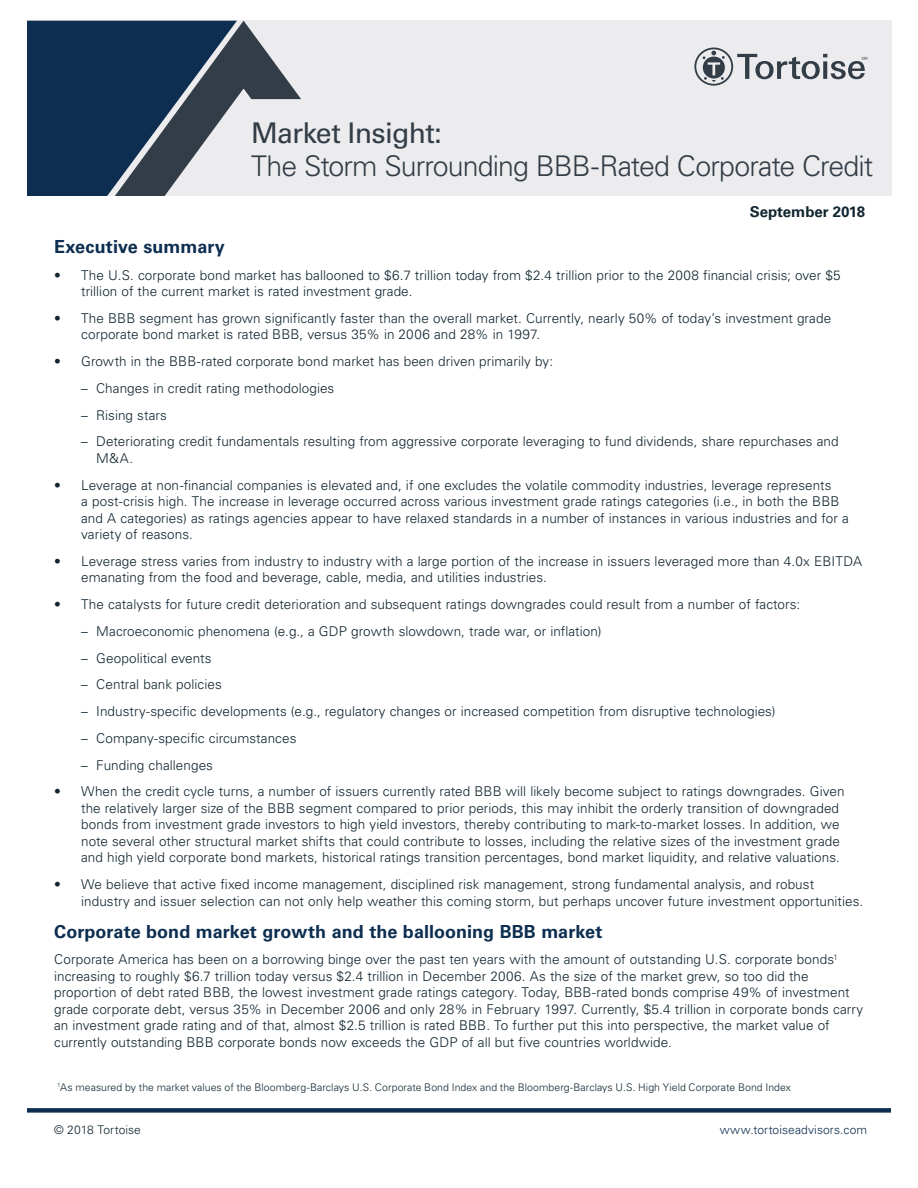
<style>
.page{position:relative;width:918px;height:1188px;background:#fff}
.page>*{position:absolute;margin:0;border:0;box-sizing:border-box;transform-origin:0 0}
.Fund_Tag{font:300 28.5px "Univers LT Std";letter-spacing:-.03em;color:#323d47}
.Fund_Tag-2{font:28.5px "Univers LT Std";letter-spacing:-.03em;color:#323d47}
.IntroText{font:700 18px "Univers LT Std";letter-spacing:.005em;color:#0d2e50}
.t1{font:700 15px "Univers LT Std";color:#112530}
.IntroText-2{font:300 13.5px/16.5px "Univers LT Std";letter-spacing:.005em;color:#112530}
.t2{font:300 12px "Univers LT Std";letter-spacing:.01em;color:#0d2e50}
.t3{font:300 12px "Univers LT Std";letter-spacing:.005em;color:#112530}
.t4{font:300 10.5px "Univers LT Std";letter-spacing:.005em;color:#112530}
</style>
<div class="page">
<div style="left:0;top:21px;width:891px;height:268px;background:#ececee"></div>
<svg style="left:27px;top:20px;width:503px;height:79px"></svg>
<svg style="left:27px;top:21px;width:210px;height:175px;background:#2f4862"></svg>
<div style="left:0;top:196px;width:918px;height:183px;background:#fff"></div>
<div style="left:27px;top:1108px;width:864px;height:5px;background:#0d2e50"></div>
<div style="left:0;top:0;width:27px;height:791px;background:#fff"></div>
<svg style="left:694px;top:48px;width:173px;height:38px"></svg>
<p class="Fund_Tag-2" style="left:251px;top:116px;width:193px">Market Insight:</p>
<p class="Fund_Tag" style="left:251px;top:148px;width:624px">The Storm Surrounding BBB-Rated Corporate Credit</p>
<p class="t1" style="left:750px;top:202px;width:117px">September 2018</p>
<p class="IntroText" style="left:54px;top:236px;width:172px">Executive summary</p>
<p class="IntroText-2" style="left:81px;top:267px;width:761px;text-indent:-27px">• The U.S. corporate bond market has ballooned to $6.7 trillion today from $2.4 trillion prior to the 2008 financial crisis; over $5 trillion of the current market is rated investment grade.</p>
<p class="IntroText-2" style="left:81px;top:310px;width:752px;text-indent:-27px">• The BBB segment has grown significantly faster than the overall market. Currently, nearly 50% of today’s investment grade corporate bond market is rated BBB, versus 35% in 2006 and 28% in 1997.</p>
<p class="IntroText-2" style="left:54px;top:353px;width:501px">• Growth in the BBB-rated corporate bond market has been driven primarily by:</p>
<p class="IntroText-2" style="left:81px;top:380px;width:255px">– Changes in credit rating methodologies</p>
<p class="IntroText-2" style="left:81px;top:407px;width:87px">– Rising stars</p>
<p class="IntroText-2" style="left:96px;top:433px;width:744px;text-indent:-15px">– Deteriorating credit fundamentals resulting from aggressive corporate leveraging to fund dividends, share repurchases and<br>M&amp;A.</p>
<p class="IntroText-2" style="left:81px;top:477px;width:769px;text-indent:-27px">• Leverage at non-financial companies is elevated and, if one excludes the volatile commodity industries, leverage represents<br>a post-crisis high. The increase in leverage occurred across various investment grade ratings categories (i.e., in both the BBB and A categories) as ratings agencies appear to have relaxed standards in a number of instances in various industries and for a variety of reasons.</p>
<p class="IntroText-2" style="left:81px;top:553px;width:782px;text-indent:-27px">• Leverage stress varies from industry to industry with a large portion of the increase in issuers leveraged more than 4.0x EBITDA emanating from the food and beverage, cable, media, and utilities industries.</p>
<p class="IntroText-2" style="left:54px;top:596px;width:747px">• The catalysts for future credit deterioration and subsequent ratings downgrades could result from a number of factors:</p>
<p class="IntroText-2" style="left:81px;top:623px;width:522px">– Macroeconomic phenomena (e.g., a GDP growth slowdown, trade war, or inflation)</p>
<p class="IntroText-2" style="left:81px;top:650px;width:132px">– Geopolitical events</p>
<p class="IntroText-2" style="left:81px;top:676px;width:142px">– Central bank policies</p>
<p class="IntroText-2" style="left:81px;top:703px;width:696px">– Industry-specific developments (e.g., regulatory changes or increased competition from disruptive technologies)</p>
<p class="IntroText-2" style="left:81px;top:730px;width:217px">– Company-specific circumstances</p>
<p class="IntroText-2" style="left:81px;top:757px;width:133px">– Funding challenges</p>
<p class="IntroText-2" style="left:81px;top:783px;width:765px;text-indent:-27px">• When the credit cycle turns, a number of issuers currently rated BBB will likely become subject to ratings downgrades. Given the relatively larger size of the BBB segment compared to prior periods, this may inhibit the orderly transition of downgraded bonds from investment grade investors to high yield investors, thereby contributing to mark-to-market losses. In addition, we note several other structural market shifts that could contribute to losses, including the relative sizes of the investment grade and high yield corporate bond markets, historical ratings transition percentages, bond market liquidity, and relative valuations.</p>
<p class="IntroText-2" style="left:81px;top:876px;width:784px;text-indent:-27px">• We believe that active fixed income management, disciplined risk management, strong fundamental analysis, and robust industry and issuer selection can not only help weather this coming storm, but perhaps uncover future investment opportunities.</p>
<p class="IntroText" style="left:54px;top:921px;width:550px">Corporate bond market growth and the ballooning BBB market</p>
<p class="IntroText-2" style="left:54px;top:951px;width:811px">Corporate America has been on a borrowing binge over the past ten years with the amount of outstanding U.S. corporate bonds<sup>1 </sup>increasing to roughly $6.7 trillion today versus $2.4 trillion in December 2006. As the size of the market grew, so too did the proportion of debt rated BBB, the lowest investment grade ratings category. Today, BBB-rated bonds comprise 49% of investment grade corporate debt, versus 35% in December 2006 and only 28% in February 1997. Currently, $5.4 trillion in corporate bonds carry an investment grade rating and of that, almost $2.5 trillion is rated BBB. To further put this into perspective, the market value of currently outstanding BBB corporate bonds now exceeds the GDP of all but five countries worldwide.</p>
<p class="t4" style="left:57px;top:1081px;width:736px"><sup>1</sup>As measured by the market values of the Bloomberg-Barclays U.S. Corporate Bond Index and the Bloomberg-Barclays U.S. High Yield Corporate Bond Index</p>
<p class="t3" style="left:54px;top:1123px;width:88px">© 2018 Tortoise</p>
<p class="t2" style="left:720px;top:1123px;width:149px">www.tortoiseadvisors.com</p>
</div>
